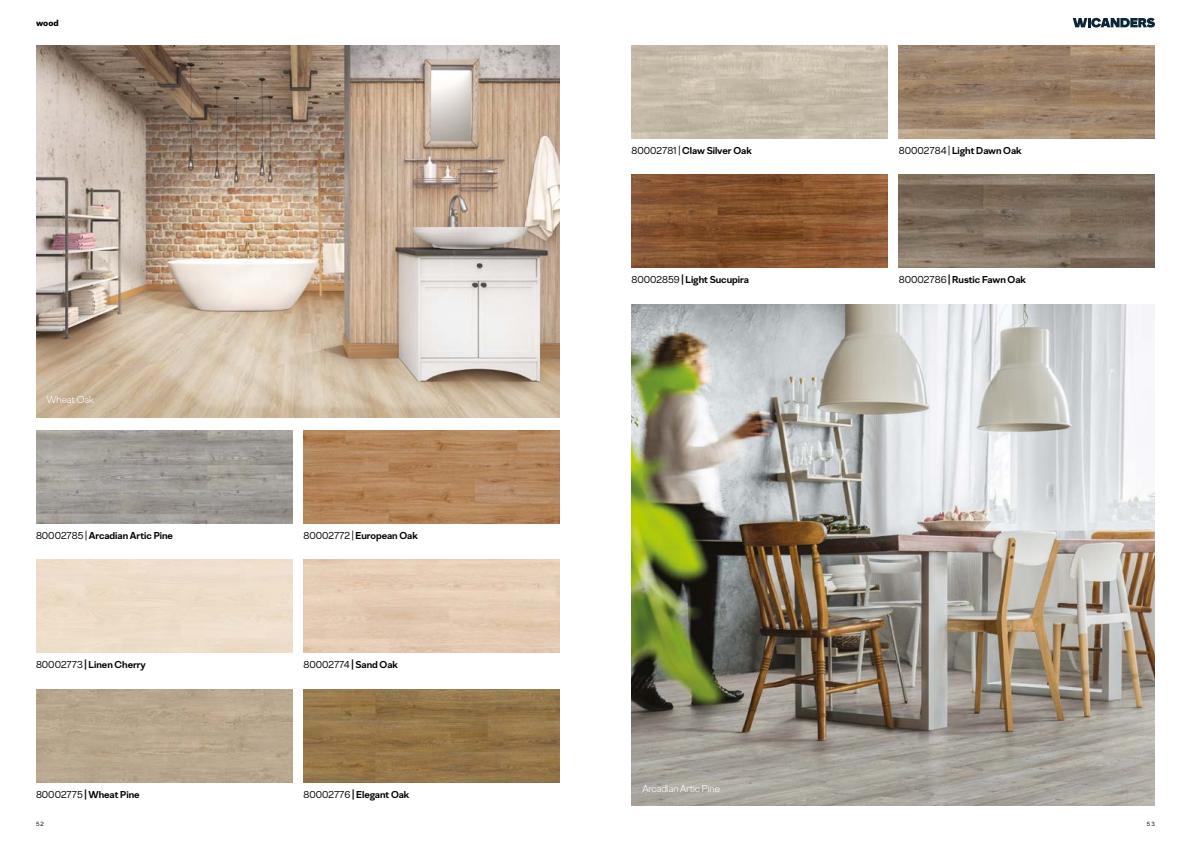
<style>
.page{position:relative;width:1191px;height:842px;background:#fff}
.page>*{position:absolute;margin:0;border:0;box-sizing:border-box;transform-origin:0 0}
.t1{font:700 10px "Amorim Sans";color:#000}
.t2{font:300 10px "Amorim Sans";color:#fff}
.t3{font:10px "Amorim Sans";color:#000}
.t4{font:900 9px "Amorim Sans";color:#000}
.t5{font:6px "Amorim Sans";color:#000}
.s1{font-weight:400}
.s2{font-weight:700}
</style>
<div class="page">
<img style="left:303px;top:430px;width:256px;height:93px">
<img style="left:899px;top:45px;width:256px;height:93px">
<img style="left:36px;top:430px;width:256px;height:93px">
<img style="left:899px;top:175px;width:256px;height:93px">
<img style="left:631px;top:175px;width:256px;height:93px">
<img style="left:303px;top:690px;width:256px;height:93px">
<img style="left:631px;top:304px;width:524px;height:502px">
<img style="left:36px;top:689px;width:256px;height:93px">
<img style="left:631px;top:45px;width:256px;height:93px">
<img style="left:36px;top:45px;width:523px;height:372px">
<svg style="left:1072px;top:18px;width:83px;height:10px"></svg>
<p class="t4" style="left:36px;top:17px;width:24px">wood</p>
<p class="t2" style="left:47px;top:394px;width:49px">Wheat Oak</p>
<p class="t1" style="left:36px;top:529px;width:138px"><span class="s1">80002785 |</span> Arcadian Artic Pine</p>
<p class="t1" style="left:303px;top:529px;width:116px"><span class="s1">80002772 |</span> European Oak</p>
<p class="t1" style="left:36px;top:658px;width:111px"><span class="s1">80002773</span> | Linen Cherry</p>
<p class="t3" style="left:303px;top:658px;width:96px">80002774 <span class="s2">| Sand Oak</span></p>
<p class="t1" style="left:36px;top:788px;width:105px"><span class="s1">80002775</span> | Wheat Pine</p>
<p class="t1" style="left:303px;top:788px;width:108px"><span class="s1">80002776</span> | Elegant Oak</p>
<p class="t1" style="left:631px;top:144px;width:122px"><span class="s1">80002781 |</span> Claw Silver Oak</p>
<p class="t1" style="left:899px;top:144px;width:124px"><span class="s1">80002784 |</span> Light Dawn Oak</p>
<p class="t1" style="left:631px;top:273px;width:119px"><span class="s1">80002859</span> | Light Sucupira</p>
<p class="t1" style="left:899px;top:273px;width:129px"><span class="s1">80002786</span> | Rustic Fawn Oak</p>
<p class="t2" style="left:642px;top:782px;width:79px">Arcadian Artic Pine</p>
<p class="t5" style="left:36px;top:820px;width:10px">52</p>
<p class="t5" style="left:1146px;top:820px;width:10px">53</p>
</div>
